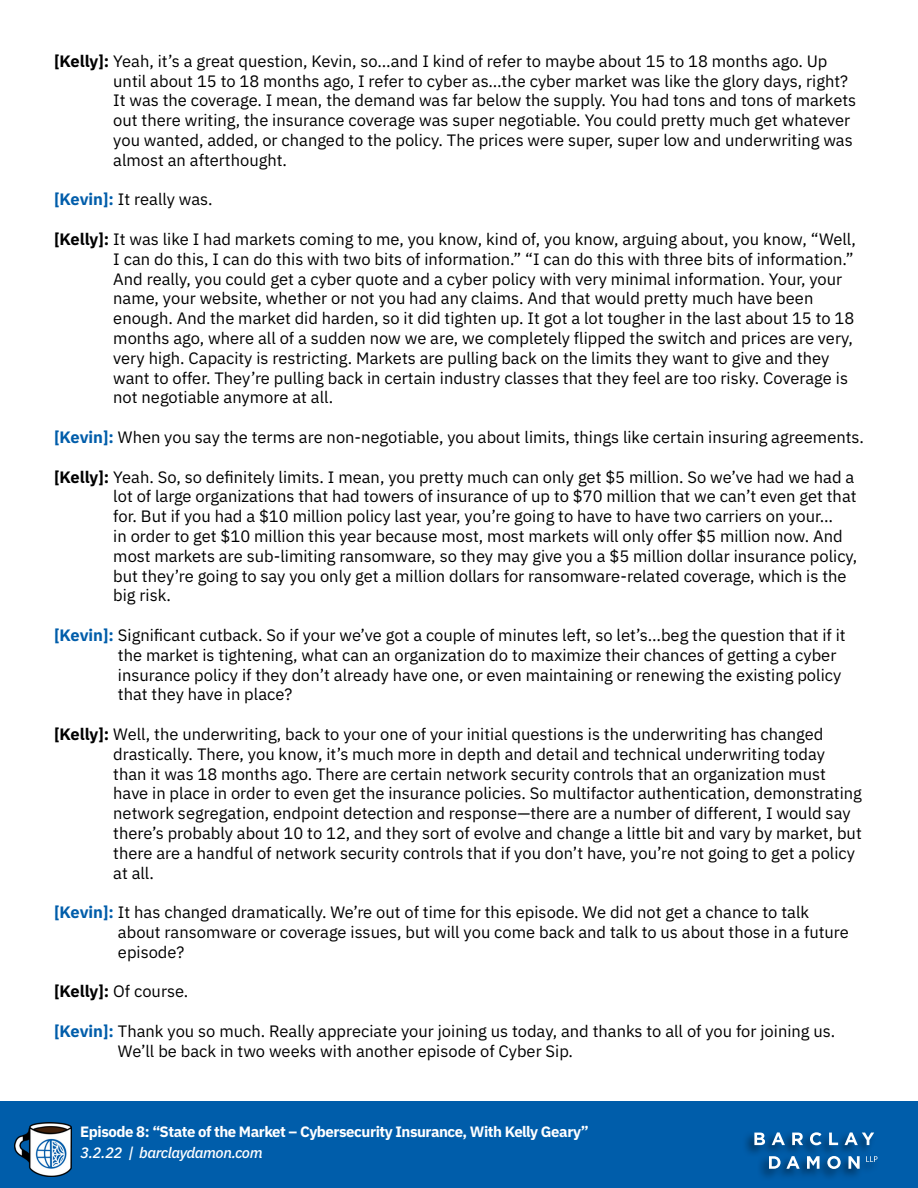
<style>
.page{position:relative;width:918px;height:1188px;background:#fff}
.page>*{position:absolute;margin:0;border:0;box-sizing:border-box;transform-origin:0 0}
.t1{font:16.5px/19.8px "IBM Plex Sans";color:#000}
.t2{font:700 15px "IBM Plex Sans";letter-spacing:-.03em;color:#fff}
.t3{font:italic 500 15px "IBM Plex Sans";letter-spacing:-.03em;color:#fff}
.s1{font-weight:700}
.s2{font-weight:700;color:#005daa}
</style>
<div class="page">
<div style="left:0;top:1102px;width:918px;height:86px;background:#005daa"></div>
<img style="left:15px;top:1123px;width:56px;height:53px">
<div style="left:742px;top:1130px;width:138px;height:51px;background:#000;opacity:.55"></div>
<svg style="left:866px;top:1156px;width:11px;height:6px"></svg>
<svg style="left:754px;top:1133px;width:11px;height:12px"></svg>
<svg style="left:772px;top:1132px;width:13px;height:13px"></svg>
<svg style="left:792px;top:1133px;width:11px;height:12px"></svg>
<svg style="left:810px;top:1132px;width:12px;height:13px"></svg>
<svg style="left:829px;top:1133px;width:9px;height:12px"></svg>
<svg style="left:845px;top:1132px;width:29px;height:13px"></svg>
<svg style="left:769px;top:1156px;width:31px;height:13px"></svg>
<svg style="left:807px;top:1156px;width:13px;height:13px"></svg>
<svg style="left:827px;top:1156px;width:14px;height:13px"></svg>
<svg style="left:848px;top:1156px;width:12px;height:13px"></svg>
<p class="t1" style="left:113px;top:50px;width:745px;text-indent:-59px"><span class="s1">[Kelly]:</span> Yeah, it’s a great question, Kevin, so…and I kind of refer to maybe about 15 to 18 months ago. Up until about 15 to 18 months ago, I refer to cyber as…the cyber market was like the glory days, right?<br>It was the coverage. I mean, the demand was far below the supply. You had tons and tons of markets out there writing, the insurance coverage was super negotiable. You could pretty much get whatever you wanted, added, or changed to the policy. The prices were super, super low and underwriting was almost an afterthought.</p>
<p class="t1" style="left:54px;top:188px;width:160px"><span class="s2">[Kevin]:</span> It really was.</p>
<p class="t1" style="left:113px;top:228px;width:744px;text-indent:-59px"><span class="s1">[Kelly]:</span> It was like I had markets coming to me, you know, kind of, you know, arguing about, you know, “Well, I can do this, I can do this with two bits of information.” “I can do this with three bits of information.” And really, you could get a cyber quote and a cyber policy with very minimal information. Your, your name, your website, whether or not you had any claims. And that would pretty much have been enough. And the market did harden, so it did tighten up. It got a lot tougher in the last about 15 to 18 months ago, where all of a sudden now we are, we completely flipped the switch and prices are very, very high. Capacity is restricting. Markets are pulling back on the limits they want to give and they want to offer. They’re pulling back in certain industry classes that they feel are too risky. Coverage is not negotiable anymore at all.</p>
<p class="t1" style="left:54px;top:426px;width:811px"><span class="s2">[Kevin]:</span> When you say the terms are non-negotiable, you about limits, things like certain insuring agreements.</p>
<p class="t1" style="left:113px;top:466px;width:746px;text-indent:-59px"><span class="s1">[Kelly]:</span> Yeah. So, so definitely limits. I mean, you pretty much can only get $5 million. So we’ve had we had a lot of large organizations that had towers of insurance of up to $70 million that we can’t even get that for. But if you had a $10 million policy last year, you’re going to have to have two carriers on your…<br>in order to get $10 million this year because most, most markets will only offer $5 million now. And most markets are sub-limiting ransomware, so they may give you a $5 million dollar insurance policy, but they’re going to say you only get a million dollars for ransomware-related coverage, which is the big risk.</p>
<p class="t1" style="left:118px;top:624px;width:729px;text-indent:-64px"><span class="s2">[Kevin]:</span> Significant cutback. So if your we’ve got a couple of minutes left, so let’s…beg the question that if it the market is tightening, what can an organization do to maximize their chances of getting a cyber insurance policy if they don’t already have one, or even maintaining or renewing the existing policy that they have in place?</p>
<p class="t1" style="left:113px;top:723px;width:750px;text-indent:-59px"><span class="s1">[Kelly]:</span> Well, the underwriting, back to your one of your initial questions is the underwriting has changed drastically. There, you know, it’s much more in depth and detail and technical underwriting today than it was 18 months ago. There are certain network security controls that an organization must have in place in order to even get the insurance policies. So multifactor authentication, demonstrating network segregation, endpoint detection and response—there are a number of different, I would say there’s probably about 10 to 12, and they sort of evolve and change a little bit and vary by market, but there are a handful of network security controls that if you don’t have, you’re not going to get a policy at all.</p>
<p class="t1" style="left:118px;top:901px;width:732px;text-indent:-64px"><span class="s2">[Kevin]:</span> It has changed dramatically. We’re out of time for this episode. We did not get a chance to talk about ransomware or coverage issues, but will you come back and talk to us about those in a future episode?</p>
<p class="t1" style="left:54px;top:980px;width:136px"><span class="s1">[Kelly]:</span> Of course.</p>
<p class="t1" style="left:118px;top:1020px;width:719px;text-indent:-64px"><span class="s2">[Kevin]:</span> Thank you so much. Really appreciate your joining us today, and thanks to all of you for joining us.<br>We’ll be back in two weeks with another episode of Cyber Sip.</p>
<p class="t2" style="left:80px;top:1119px;width:510px">Episode 8: “State of the Market – Cybersecurity Insurance, With Kelly Geary”</p>
<p class="t3" style="left:80px;top:1141px;width:184px">3.2.22 | barclaydamon.com</p>
</div>
